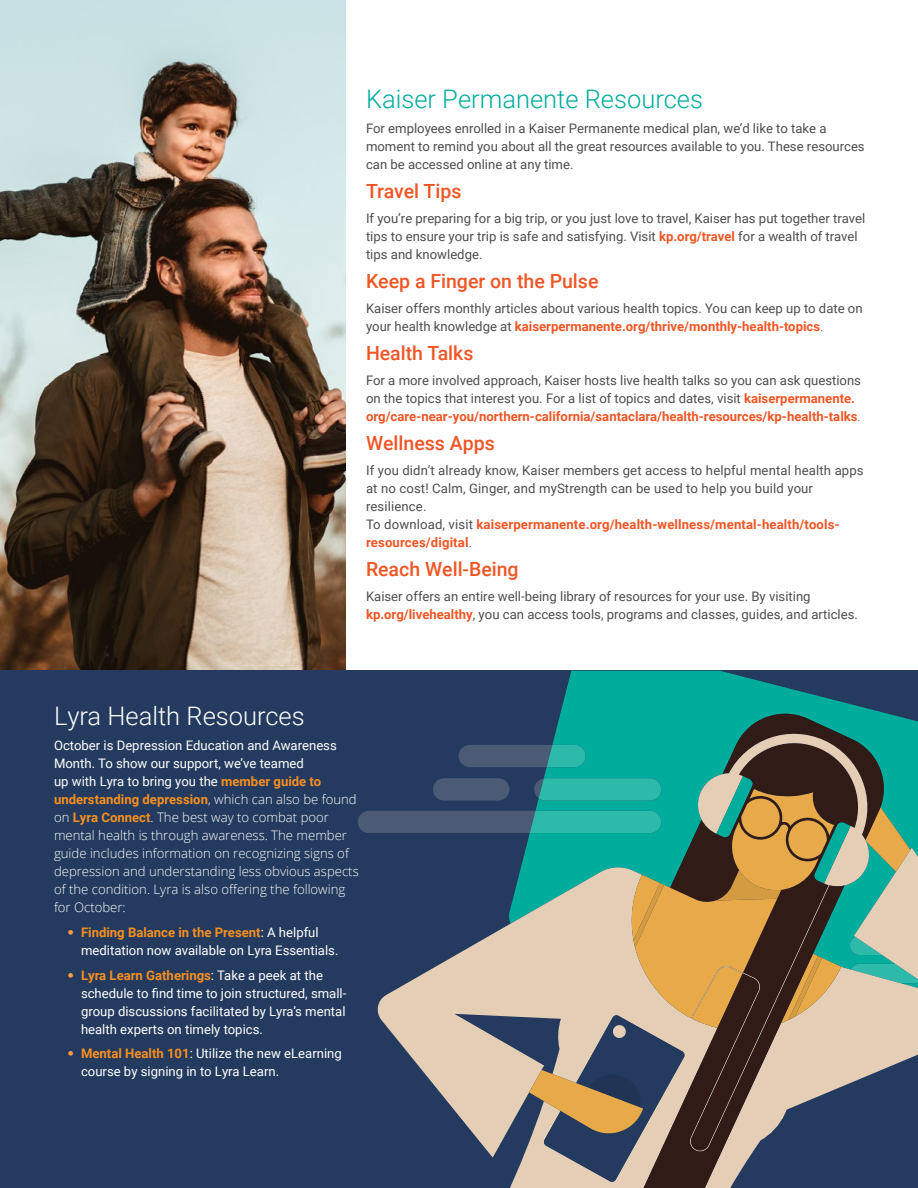
<style>
.page{position:relative;width:918px;height:1188px;background:#fff}
.page>*{position:absolute;margin:0;border:0;box-sizing:border-box;transform-origin:0 0}
.t1{font:300 25.5px "Roboto";color:#00ad9d}
.t2{font:300 25.5px "Roboto";color:#fff}
.t3{font:500 19.5px "Roboto";color:#f05625}
.t4{font:13.2px/18px "Roboto";color:#4d4d4f}
.t5{font:13.2px/18px "Roboto";color:#fff}
.t6{font:300 13.2px/18px "Open Sans";color:#fff}
.s1{font-weight:700;color:#f05625}
.s2{font-family:"Open Sans";font-weight:300}
.s3{font-weight:700;color:#f78f20}
.s4{font-family:"Roboto";font-weight:700;color:#f78f20}
.s5{font-family:"Helvetica Neue LT Std";font-weight:800;color:#f99d40}
</style>
<div class="page">
<img style="left:0;top:0;width:346px;height:671px">
<div style="left:0;top:671px;width:918px;height:517px;background:#243a5e"></div>
<svg style="left:562px;top:671px;width:295px;height:35px;fill:#00ad9d"></svg>
<svg style="left:358px;top:706px;width:560px;height:476px"></svg>
<h1 class="t1" style="left:366px;top:81px;width:338px">Kaiser Permanente Resources</h1>
<p class="t4" style="left:366px;top:118px;width:500px">For employees enrolled in a Kaiser Permanente medical plan, we’d like to take a moment to remind you about all the great resources available to you. These resources can be accessed online at any time.</p>
<h2 class="t3" style="left:366px;top:177px;width:97px">Travel Tips</h2>
<p class="t4" style="left:366px;top:208px;width:501px">If you’re preparing for a big trip, or you just love to travel, Kaiser has put together travel tips to ensure your trip is safe and satisfying. Visit <span class="s1">kp.org/travel</span> for a wealth of travel tips and knowledge.</p>
<h2 class="t3" style="left:366px;top:267px;width:234px">Keep a Finger on the Pulse</h2>
<p class="t4" style="left:366px;top:298px;width:498px">Kaiser offers monthly articles about various health topics. You can keep up to date on your health knowledge at <span class="s1">kaiserpermanente.org/thrive/monthly-health-topics</span><span class="s2">.</span></p>
<h2 class="t3" style="left:366px;top:339px;width:109px">Health Talks</h2>
<p class="t4" style="left:366px;top:370px;width:497px">For a more involved approach, Kaiser hosts live health talks so you can ask questions on the topics that interest you. For a list of topics and dates, visit <span class="s1">kaiserpermanente. org/care-near-you/northern-california/santaclara/health-resources/kp-health-talks</span><span class="s2">.</span></p>
<h2 class="t3" style="left:366px;top:429px;width:130px">Wellness Apps</h2>
<p class="t4" style="left:366px;top:460px;width:499px">If you didn’t already know, Kaiser members get access to helpful mental health apps at no cost! Calm, Ginger, and myStrength can be used to help you build your resilience.<br>To download, visit <span class="s1">kaiserpermanente.org/health-wellness/mental-health/tools&shy;resources/digital</span><span class="s2">.</span></p>
<h2 class="t3" style="left:366px;top:555px;width:154px">Reach Well-Being</h2>
<p class="t4" style="left:366px;top:586px;width:493px">Kaiser offers an entire well-being library of resources for your use. By visiting <span class="s1">kp.org/livehealthy</span>, you can access tools, programs and classes, guides, and articles.</p>
<h1 class="t2" style="left:54px;top:699px;width:252px">Lyra Health Resources</h1>
<p class="t5" style="left:54px;top:736px;width:304px">October is Depression Education and Awareness Month. To show our support, we’ve teamed<br>up with Lyra to bring you the <span class="s3">member guide to understanding depression</span><span class="s2">, which can also be found</span></p>
<p class="t6" style="left:54px;top:808px;width:306px">on <span class="s4">Lyra Connect</span>. The best way to combat poor mental health is through awareness. The member guide includes information on recognizing signs of depression and understanding less obvious aspects of the condition. Lyra is also offering the following for October:</p>
<p class="t5" style="left:81px;top:923px;width:259px;text-indent:-14px"><span class="s5">•</span> <span class="s3">Finding Balance in the Present</span>: A helpful meditation now available on Lyra Essentials.</p>
<p class="t5" style="left:81px;top:966px;width:267px;text-indent:-14px"><span class="s5">•</span> <span class="s3">Lyra Learn Gatherings</span>: Take a peek at the schedule to find time to join structured, small&shy;group discussions facilitated by Lyra’s mental health experts on timely topics.</p>
<p class="t5" style="left:81px;top:1044px;width:262px;text-indent:-14px"><span class="s5">•</span> <span class="s3">Mental Health 101</span>: Utilize the new eLearning course by signing in to Lyra Learn.</p>
</div>
